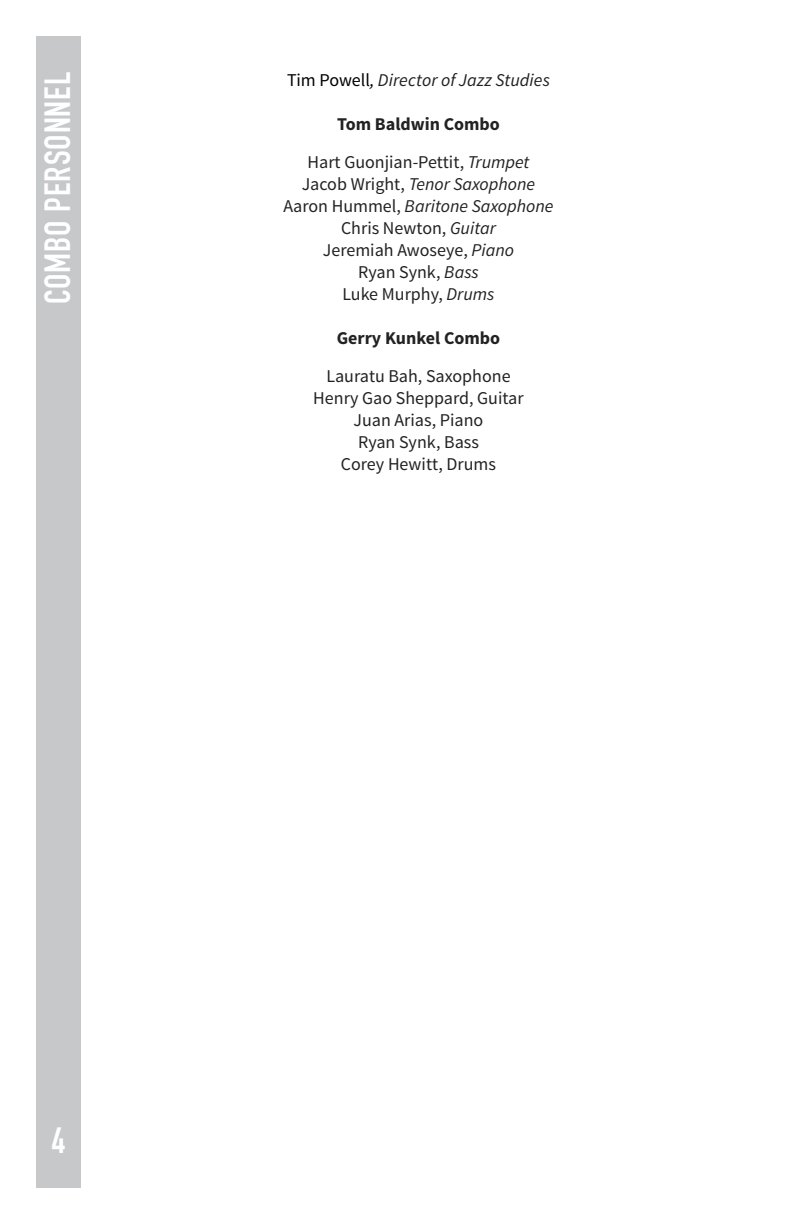
<style>
.page{position:relative;width:792px;height:1224px;background:#fff}
.page>*{position:absolute;margin:0;border:0;box-sizing:border-box;transform-origin:0 0}
.Headings{font:700 36px "DIN Condensed";letter-spacing:.025em;color:#fff}
.t1{font:18px "Source Sans Pro";color:#222}
.t2{font:italic 18px "Source Sans Pro";color:#222}
.t3{font:italic 18px "Source Sans Pro";letter-spacing:.005em;color:#231f20}
.t4{font:700 18px "Source Sans Pro";color:#222}
.s1{font-style:normal;color:#000}
.s2{color:#000}
.s3{font-style:italic}
.s4{font-style:normal}
</style>
<div class="page">
<div style="left:36px;top:36px;width:45px;height:1152px;background:#c7c8ca"></div>
<p class="Headings" style="left:33px;top:304px;width:234px;rotate:-90deg">COMBO PERSONNEL</p>
<p class="t3" style="left:287px;top:68px;width:264px"><span class="s1">Tim Powell</span><span class="s2">,</span> Director of Jazz Studies</p>
<p class="t4" style="left:337px;top:112px;width:164px">Tom Baldwin Combo</p>
<p class="t1" style="left:308px;top:150px;width:223px">Hart Guonjian-Pettit, <span class="s3">Trumpet</span></p>
<p class="t2" style="left:302px;top:172px;width:235px"><span class="s4">Jacob Wright,</span> Tenor Saxophone</p>
<p class="t2" style="left:284px;top:194px;width:271px"><span class="s4">Aaron Hummel,</span> Baritone Saxophone</p>
<p class="t1" style="left:341px;top:216px;width:156px">Chris Newton, <span class="s3">Guitar</span></p>
<p class="t1" style="left:323px;top:238px;width:193px">Jeremiah Awoseye, <span class="s3">Piano</span></p>
<p class="t1" style="left:358px;top:260px;width:122px">Ryan Synk, <span class="s3">Bass</span></p>
<p class="t1" style="left:342px;top:282px;width:154px">Luke Murphy, <span class="s3">Drums</span></p>
<p class="t4" style="left:337px;top:326px;width:165px">Gerry Kunkel Combo</p>
<p class="t1" style="left:326px;top:364px;width:186px">Lauratu Bah, Saxophone</p>
<p class="t1" style="left:313px;top:386px;width:212px">Henry Gao Sheppard, Guitar</p>
<p class="t1" style="left:354px;top:408px;width:131px">Juan Arias, Piano</p>
<p class="t1" style="left:358px;top:430px;width:122px">Ryan Synk, Bass</p>
<p class="t1" style="left:341px;top:452px;width:157px">Corey Hewitt, Drums</p>
<h1 class="Headings" style="left:52px;top:1116px;width:15px">4</h1>
</div>
